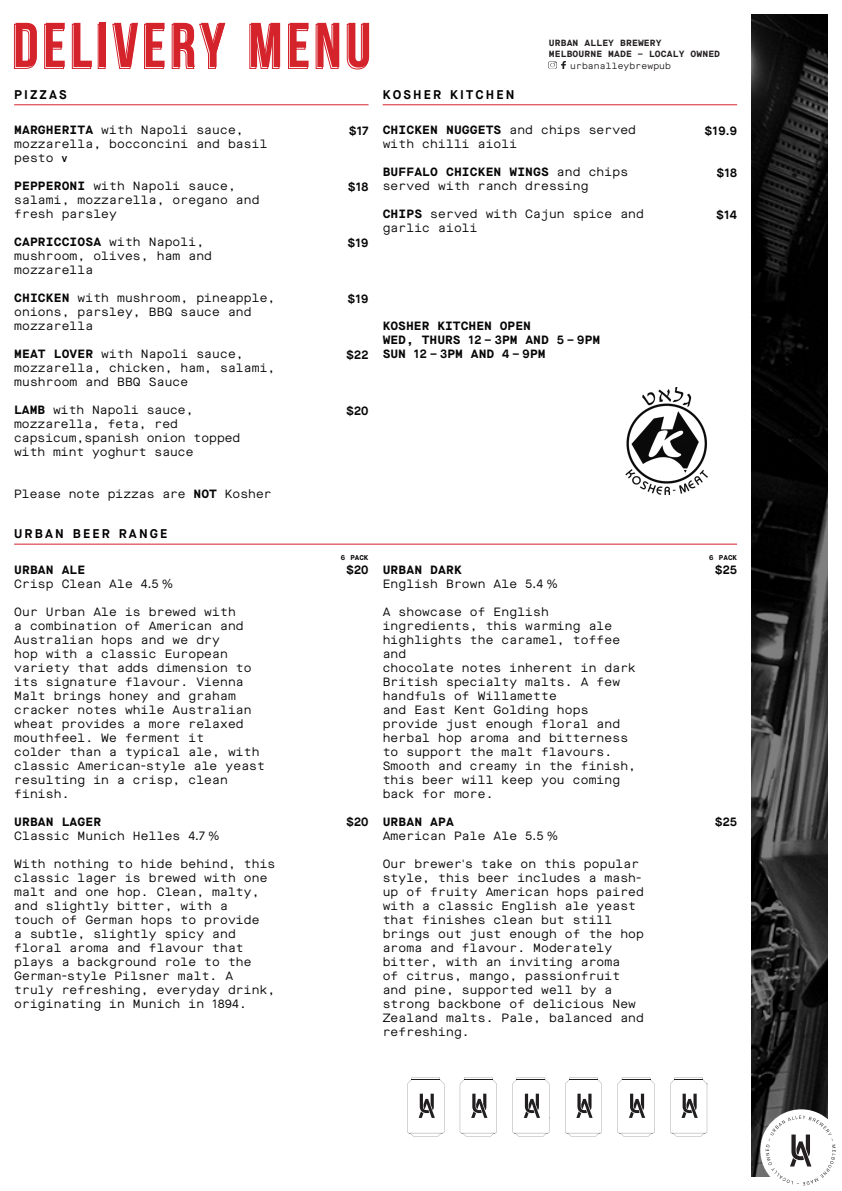
<style>
.page{position:relative;width:842px;height:1191px;background:#fff}
.page>*{position:absolute;margin:0;border:0;box-sizing:border-box;transform-origin:0 0}
.t1{font:63px "Bebas Neue";letter-spacing:.07em;color:#d5232b}
.t2{font:700 12.6px "Maison Neue";letter-spacing:.17em;color:#000}
.t3{font:12px/14px "Maison Neue Mono Trial";letter-spacing:.01em;color:#050605}
.t4{font:700 12px "Maison Neue Mono Trial";color:#050605}
.t5{font:700 12px "Maison Neue";letter-spacing:.01em;color:#050605}
.t6{font:700 9px "Maison Neue Mono Trial";letter-spacing:.01em;color:#231f20}
.t7{font:9px "Maison Neue Mono Trial";letter-spacing:.01em;color:#231f20}
.t8{font:700 7px "Maison Neue Mono Trial";color:#050605}
.s1{font-weight:700}
.s2{font-weight:700;font-size:8.4px}
.s3{font-family:"Maison Neue"}
</style>
<div class="page">
<img style="left:751px;top:14px;width:77px;height:1162px">
<div style="left:760px;top:1109px;width:82px;height:82px;background:#fff;border-radius:50%"></div>
<svg style="left:766px;top:1115px;width:70px;height:70px"></svg>
<div style="left:828px;top:1176px;width:14px;height:15px;background:#fff"></div>
<svg style="left:14px;top:24px;width:22px;height:45px"></svg>
<svg style="left:44px;top:24px;width:20px;height:45px"></svg>
<svg style="left:72px;top:24px;width:19px;height:45px"></svg>
<svg style="left:113px;top:24px;width:24px;height:45px"></svg>
<svg style="left:144px;top:24px;width:20px;height:45px"></svg>
<svg style="left:172px;top:24px;width:52px;height:45px"></svg>
<svg style="left:250px;top:24px;width:29px;height:45px"></svg>
<svg style="left:288px;top:24px;width:20px;height:45px"></svg>
<svg style="left:316px;top:24px;width:22px;height:45px"></svg>
<svg style="left:347px;top:24px;width:21px;height:45px"></svg>
<svg style="left:549px;top:61px;width:17px;height:8px"></svg>
<hr style="left:14px;top:543px;width:723px;height:1px;background:#d5232b">
<hr style="left:14px;top:104px;width:355px;height:1px;background:#d5232b">
<svg style="left:407px;top:1077px;width:37px;height:59px"></svg>
<svg style="left:460px;top:1077px;width:37px;height:59px"></svg>
<svg style="left:512px;top:1077px;width:37px;height:59px"></svg>
<svg style="left:565px;top:1077px;width:37px;height:59px"></svg>
<svg style="left:618px;top:1077px;width:36px;height:59px"></svg>
<svg style="left:670px;top:1077px;width:37px;height:59px"></svg>
<img style="left:625px;top:387px;width:82px;height:107px">
<hr style="left:383px;top:104px;width:354px;height:1px;background:#d5232b">
<h1 class="t1" style="left:13px;top:11px;width:360px">DELIVERY MENU</h1>
<p class="t2" style="left:14px;top:87px;width:54px">PIZZAS</p>
<p class="t3" style="left:14px;top:124px;width:255px"><span class="s1">MARGHERITA</span> with Napoli sauce, mozzarella, bocconcini and basil pesto <span class="s2">V</span></p>
<p class="t3" style="left:14px;top:180px;width:247px"><span class="s1">PEPPERONI</span> with Napoli sauce, salami, mozzarella, oregano and fresh parsley</p>
<p class="t3" style="left:14px;top:236px;width:199px"><span class="s1">CAPRICCIOSA</span> with Napoli, mushroom, olives, ham and mozzarella</p>
<p class="t3" style="left:14px;top:292px;width:263px"><span class="s1">CHICKEN</span> with mushroom, pineapple, onions, parsley, BBQ sauce and mozzarella</p>
<p class="t3" style="left:14px;top:348px;width:263px"><span class="s1">MEAT LOVER</span> with Napoli sauce, mozzarella, chicken, ham, salami, mushroom and BBQ Sauce</p>
<p class="t3" style="left:14px;top:404px;width:228px"><span class="s1">LAMB</span> with Napoli sauce, mozzarella, feta, red capsicum,spanish onion topped with mint yoghurt sauce</p>
<p class="t3" style="left:14px;top:488px;width:259px">Please note pizzas are <span class="s1">NOT</span> Kosher</p>
<p class="t2" style="left:14px;top:526px;width:155px">URBAN BEER RANGE</p>
<p class="t4" style="left:14px;top:564px;width:73px">URBAN ALE</p>
<p class="t3" style="left:14px;top:578px;width:161px">Crisp Clean Ale <span class="s3">4.5 %</span></p>
<p class="t3" style="left:14px;top:606px;width:252px">Our Urban Ale is brewed with<br>a combination of American and<br>Australian hops and we dry<br>hop with a classic European variety that adds dimension to its signature flavour. Vienna<br>Malt brings honey and graham cracker notes while Australian wheat provides a more relaxed mouthfeel. We ferment it<br>colder than a typical ale, with classic American<span class="s3">-</span>style ale yeast resulting in a crisp, clean finish.</p>
<p class="t4" style="left:14px;top:816px;width:89px">URBAN LAGER</p>
<p class="t3" style="left:14px;top:830px;width:207px">Classic Munich Helles <span class="s3">4.7 %</span></p>
<p class="t3" style="left:14px;top:858px;width:263px">With nothing to hide behind, this classic lager is brewed with one malt and one hop. Clean, malty, and slightly bitter, with a<br>touch of German hops to provide<br>a subtle, slightly spicy and floral aroma and flavour that plays a background role to the<br>German<span class="s3">-</span>style Pilsner malt. A truly refreshing, everyday drink, originating in Munich in <span class="s3">1894</span>.</p>
<p class="t5" style="left:349px;top:123px;width:21px">$17</p>
<p class="t5" style="left:348px;top:179px;width:22px">$18</p>
<p class="t5" style="left:347px;top:235px;width:23px">$19</p>
<p class="t5" style="left:347px;top:291px;width:23px">$19</p>
<p class="t5" style="left:346px;top:347px;width:24px">$22</p>
<p class="t5" style="left:346px;top:403px;width:24px">$20</p>
<p class="t8" style="left:341px;top:554px;width:29px"><span class="s3">6</span> PACK</p>
<p class="t5" style="left:346px;top:562px;width:24px">$20</p>
<p class="t5" style="left:346px;top:814px;width:24px">$20</p>
<p class="t6" style="left:549px;top:39px;width:114px">URBAN ALLEY BREWERY</p>
<p class="t6" style="left:549px;top:50px;width:173px">MELBOURNE MADE <span class="s3">–</span> LOCALY OWNED</p>
<p class="t7" style="left:570px;top:62px;width:102px">urbanalleybrewpub</p>
<p class="t2" style="left:383px;top:87px;width:133px">KOSHER KITCHEN</p>
<p class="t3" style="left:383px;top:124px;width:255px"><span class="s1">CHICKEN NUGGETS</span> and chips served with chilli aioli</p>
<p class="t3" style="left:383px;top:166px;width:247px"><span class="s1">BUFFALO CHICKEN WINGS</span> and chips served with ranch dressing</p>
<p class="t3" style="left:383px;top:208px;width:263px"><span class="s1">CHIPS</span> served with Cajun spice and garlic aioli</p>
<p class="t4" style="left:383px;top:321px;width:150px">KOSHER KITCHEN OPEN</p>
<p class="t4" style="left:383px;top:335px;width:219px">WED, THURS <span class="s3">12 – 3</span>PM AND <span class="s3">5 – 9</span>PM</p>
<p class="t4" style="left:383px;top:349px;width:164px">SUN <span class="s3">12 – 3</span>PM AND <span class="s3">4 – 9</span>PM</p>
<p class="t5" style="left:705px;top:123px;width:34px">$19.9</p>
<p class="t5" style="left:716px;top:165px;width:22px">$18</p>
<p class="t5" style="left:716px;top:207px;width:22px">$14</p>
<p class="t4" style="left:383px;top:564px;width:81px">URBAN DARK</p>
<p class="t3" style="left:383px;top:578px;width:177px">English Brown Ale <span class="s3">5.4 %</span></p>
<p class="t3" style="left:383px;top:606px;width:239px">A showcase of English ingredients, this warming ale highlights the caramel, toffee and</p>
<p class="t3" style="left:383px;top:662px;width:255px">chocolate notes inherent in dark<br>British specialty malts. A few handfuls of Willamette</p>
<p class="t3" style="left:383px;top:704px;width:255px">and East Kent Golding hops provide just enough floral and herbal hop aroma and bitterness to support the malt flavours.<br>Smooth and creamy in the finish, this beer will keep you coming back for more.</p>
<p class="t4" style="left:383px;top:816px;width:73px">URBAN APA</p>
<p class="t3" style="left:383px;top:830px;width:177px">American Pale Ale <span class="s3">5.5 %</span></p>
<p class="t3" style="left:383px;top:858px;width:263px">Our brewer<span class="s3">'</span>s take on this popular style, this beer includes a mash&shy;up of fruity American hops paired with a classic English ale yeast that finishes clean but still brings out just enough of the hop aroma and flavour. Moderately bitter, with an inviting aroma<br>of citrus, mango, passionfruit and pine, supported well by a strong backbone of delicious New<br>Zealand malts. Pale, balanced and refreshing.</p>
<p class="t8" style="left:709px;top:554px;width:29px"><span class="s3">6</span> PACK</p>
<p class="t5" style="left:715px;top:562px;width:24px">$25</p>
<p class="t5" style="left:715px;top:814px;width:24px">$25</p>
</div>
